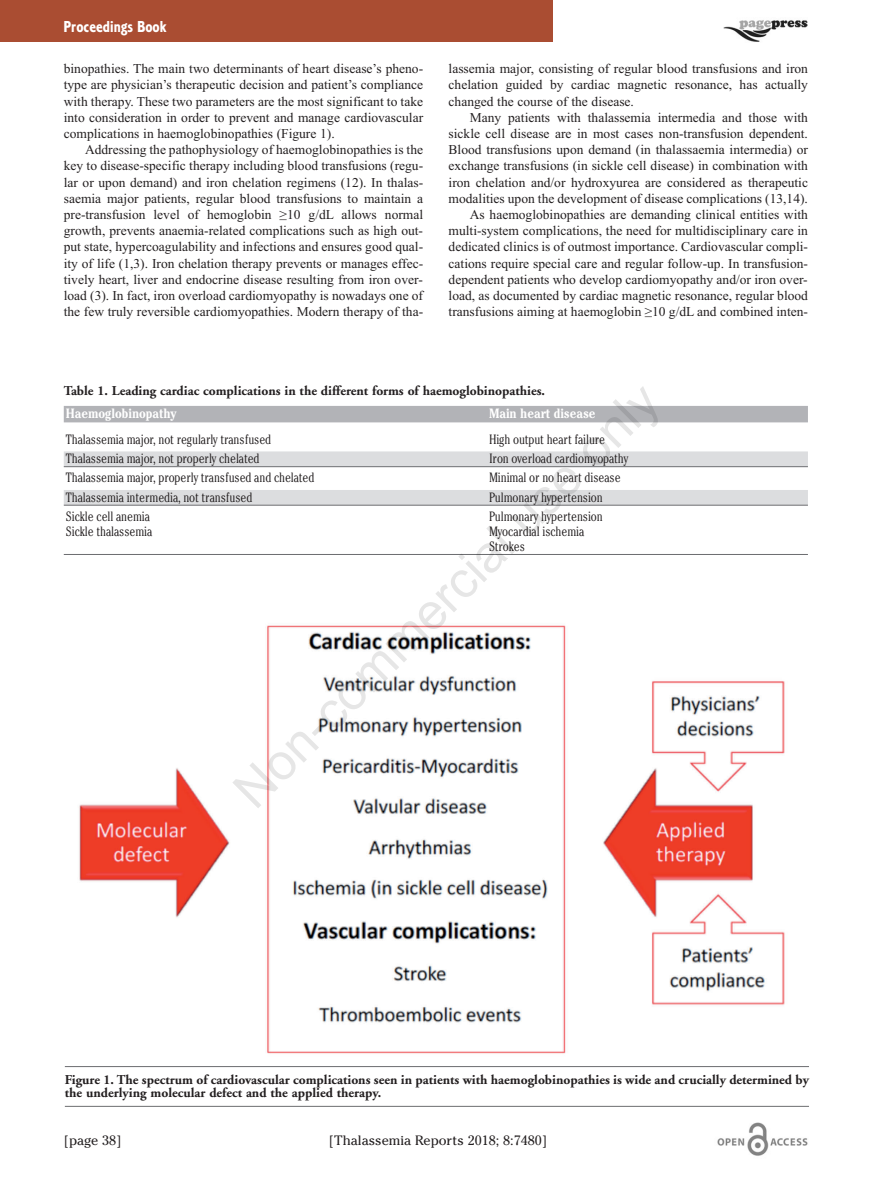
<style>
.page{position:relative;width:893px;height:1191px;background:#fff}
.page>*{position:absolute;margin:0;border:0;box-sizing:border-box;transform-origin:0 0}
.t1{font:51px "Arial";color:rgb(0 0 0/.1)}
.t2{font:16.5px "Corinthian Bold Condensed Plain";color:#fff}
.t3{font:13.5px/16.2px "Times New Roman";color:#231f20;text-align:justify}
.t4{font:300 condensed 13.5px/15px "Cheltenham";letter-spacing:-.01em;color:#231f20}
.t5{font:700 13.5px/13.5px "Adobe Garamond";color:#231f20}
.t6{font:13.5px "Cheltenham";color:#231f20}
.t7{font:700 condensed 13.5px "Cheltenham";letter-spacing:-.01em;color:#fff}
</style>
<div class="page">
<div style="left:0;top:0;width:553px;height:42px;background:#aa4d32"></div>
<img style="left:717px;top:1123px;width:91px;height:33px">
<img style="left:723px;top:20px;width:84px;height:22px">
<div style="left:64px;top:406px;width:744px;height:16px;background:#b2b3b7"></div>
<div style="left:64px;top:451px;width:744px;height:15px;background:#dcdddf"></div>
<hr style="left:64px;top:466px;width:744px;height:1px;background:#6c6d70">
<div style="left:64px;top:490px;width:744px;height:15px;background:#dcdddf"></div>
<hr style="left:64px;top:505px;width:744px;height:1px;background:#6c6d70">
<hr style="left:64px;top:554px;width:744px;height:1px;background:#6c6d70">
<hr style="left:65px;top:1066px;width:744px;height:1px;background:#6c6d70">
<hr style="left:65px;top:1106px;width:744px;height:1px;background:#6c6d70">
<img style="left:79px;top:625px;width:706px;height:429px">
<p class="t2" style="left:63px;top:21px;width:105px">Proceedings Book</p>
<p class="t3" style="left:64px;top:60px;width:361px">binopathies. The main two determinants of heart disease’s pheno&shy;type are physician’s therapeutic decision and patient’s compliance with therapy. These two parameters are the most significant to take into consideration in order to prevent and manage cardiovascular complications in haemoglobinopathies (Figure 1).</p>
<p class="t3" style="left:64px;top:141px;width:361px;text-indent:21px">Addressing the pathophysiology of haemoglobinopathies is the key to disease-specific therapy including blood transfusions (regu&shy;lar or upon demand) and iron chelation regimens (12). In thalas&shy;saemia major patients, regular blood transfusions to maintain a pre-transfusion level of hemoglobin ≥10 g/dL allows normal growth, prevents anaemia-related complications such as high out&shy;put state, hypercoagulability and infections and ensures good qual&shy;ity of life (1,3). Iron chelation therapy prevents or manages effec&shy;tively heart, liver and endocrine disease resulting from iron over&shy;load (3). In fact, iron overload cardiomyopathy is nowadays one of the few truly reversible cardiomyopathies. Modern therapy of tha-</p>
<p class="t3" style="left:449px;top:60px;width:361px">lassemia major, consisting of regular blood transfusions and iron chelation guided by cardiac magnetic resonance, has actually changed the course of the disease.</p>
<p class="t3" style="left:449px;top:109px;width:361px;text-align:right">Many patients with thalassemia intermedia and those with sickle cell disease are in most cases non-transfusion dependent.<br>Blood transfusions upon demand (in thalassaemia intermedia) or exchange transfusions (in sickle cell disease) in combination with iron chelation and/or hydroxyurea are considered as therapeutic modalities upon the development of disease complications (13,14).<br>As haemoglobinopathies are demanding clinical entities with multi-system complications, the need for multidisciplinary care in dedicated clinics is of outmost importance. Cardiovascular compli&shy;cations require special care and regular follow-up. In transfusion&shy;dependent patients who develop cardiomyopathy and/or iron over&shy;load, as documented by cardiac magnetic resonance, regular blood transfusions aiming at haemoglobin ≥10 g/dL and combined inten-</p>
<p class="t5" style="left:64px;top:385px;width:483px">Table 1. Leading cardiac complications in the different forms of haemoglobinopathies.</p>
<p class="t7" style="left:66px;top:409px;width:112px">Haemoglobinopathy</p>
<p class="t7" style="left:489px;top:409px;width:108px">Main heart disease</p>
<p class="t4" style="left:66px;top:433px;width:207px">Thalassemia major, not regularly transfused</p>
<p class="t4" style="left:489px;top:433px;width:118px">High output heart failure</p>
<p class="t4" style="left:66px;top:452px;width:195px">Thalassemia major, not properly chelated</p>
<p class="t4" style="left:489px;top:452px;width:141px">Iron overload cardiomyopathy</p>
<p class="t4" style="left:66px;top:471px;width:250px">Thalassemia major, properly transfused and chelated</p>
<p class="t4" style="left:489px;top:471px;width:133px">Minimal or no heart disease</p>
<p class="t4" style="left:66px;top:491px;width:188px">Thalassemia intermedia, not transfused</p>
<p class="t4" style="left:489px;top:491px;width:115px">Pulmonary hypertension</p>
<p class="t4" style="left:66px;top:510px;width:86px">Sickle cell anemia</p>
<p class="t4" style="left:489px;top:510px;width:115px">Pulmonary hypertension</p>
<p class="t4" style="left:66px;top:525px;width:88px">Sickle thalassemia</p>
<p class="t4" style="left:489px;top:525px;width:97px">Myocardial ischemia<br>Strokes</p>
<h1 class="t1" style="left:219px;top:775px;width:577px;rotate:-45deg">Non-commercial use only</h1>
<p class="t5" style="left:65px;top:1074px;width:746px">Figure 1. The spectrum of cardiovascular complications seen in patients with haemoglobinopathies is wide and crucially determined by the underlying molecular defect and the applied therapy.</p>
<p class="t6" style="left:64px;top:1132px;width:59px">[page 38]</p>
<p class="t6" style="left:329px;top:1132px;width:220px">[Thalassemia Reports 2018; 8:7480]</p>
</div>
